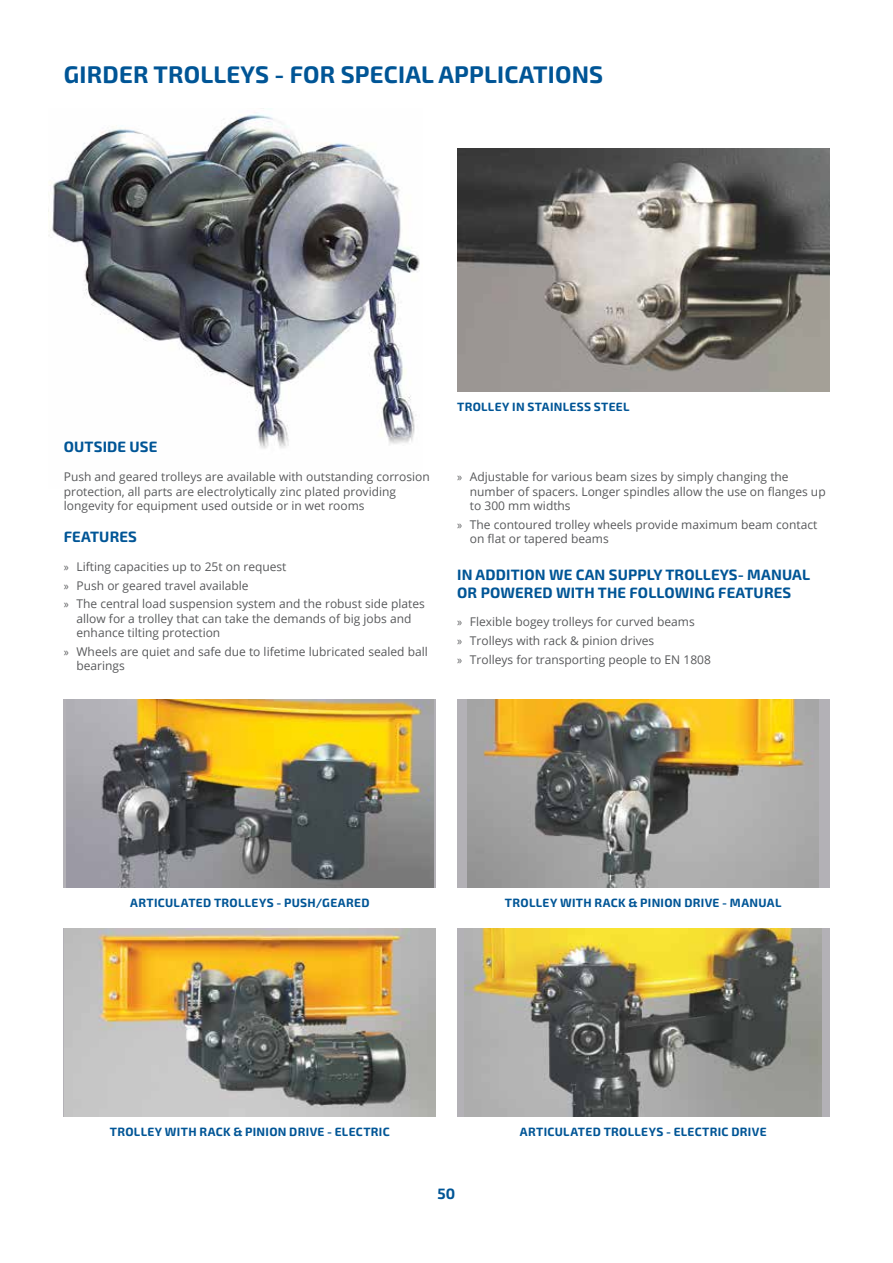
<style>
.page{position:relative;width:893px;height:1263px;background:#fff}
.page>*{position:absolute;margin:0;border:0;box-sizing:border-box;transform-origin:0 0}
.t1{font:700 24px "Exo 2.0";letter-spacing:.01em;color:#005596}
.t2{font:700 15px/18px "Exo 2.0";letter-spacing:.01em;color:#005596}
.t3{font:12px/14.4px "Open Sans";color:#58595b}
.t4{font:700 12px "Exo 2.0";letter-spacing:.03em;color:#005596}
.s1{font-family:"Myriad Pro"}
</style>
<div class="page">
<img style="left:457px;top:149px;width:372px;height:242px">
<img style="left:48px;top:108px;width:372px;height:341px">
<img style="left:66px;top:699px;width:367px;height:189px">
<div style="left:457px;top:699px;width:372px;height:189px;background:#b3b1b6"></div>
<img style="left:468px;top:699px;width:351px;height:189px">
<img style="left:64px;top:928px;width:371px;height:188px">
<div style="left:457px;top:928px;width:372px;height:188px;background:#b3b1b6"></div>
<img style="left:464px;top:928px;width:358px;height:188px">
<h1 class="t1" style="left:64px;top:60px;width:541px">GIRDER TROLLEYS - FOR SPECIAL APPLICATIONS</h1>
<p class="t2" style="left:64px;top:438px;width:94px">OUTSIDE USE</p>
<p class="t3" style="left:64px;top:469px;width:368px">Push and geared trolleys are available with outstanding corrosion protection, all parts are electrolytically zinc plated providing longevity for equipment used outside or in wet rooms</p>
<p class="t2" style="left:64px;top:528px;width:28px">FEATUR</p>
<p class="t2" style="left:119px;top:528px;width:18px">ES</p>
<p class="t3" style="left:64px;top:557px;width:362px;line-height:18.6px"><span class="s1">»</span> Lifting capacities up to 25t on request<br><span class="s1">»</span> Push or geared travel available<br><span class="s1">»</span> The central load suspension system and the robust side plates</p>
<p class="t3" style="left:77px;top:611px;width:336px">allow for a trolley that can take the demands of big jobs and enhance tilting protection</p>
<p class="t3" style="left:77px;top:644px;width:353px;text-indent:-13px"><span class="s1">»</span> Wheels are quiet and safe due to lifetime lubricated sealed ball bearings</p>
<p class="t4" style="left:457px;top:399px;width:16px">TROLL</p>
<p class="t4" style="left:495px;top:399px;width:48px">EY IN STAINL</p>
<p class="t4" style="left:569px;top:399px;width:60px">ESS STEEL</p>
<p class="t3" style="left:470px;top:469px;width:357px;text-indent:-13px"><span class="s1">»</span> Adjustable for various beam sizes by simply changing the number of spacers. Longer spindles allow the use on flanges up to 300 mm widths</p>
<p class="t3" style="left:470px;top:517px;width:349px;text-indent:-13px"><span class="s1">»</span> The contoured trolley wheels provide maximum beam contact on flat or tapered beams</p>
<p class="t2" style="left:457px;top:566px;width:354px">IN ADDITION WE CAN SUPPLY TROLLEYS- MANUAL<br>OR POWERED WITH THE FOLLOWING FEATURES</p>
<p class="t3" style="left:457px;top:612px;width:255px;line-height:18.6px"><span class="s1">»</span> Flexible bogey trolleys for curved beams<br><span class="s1">»</span> Trolleys with rack &amp; pinion drives<br><span class="s1">»</span> Trolleys for transporting people to EN 1808</p>
<p class="t4" style="left:130px;top:895px;width:17px">ARTICULAT</p>
<p class="t4" style="left:196px;top:895px;width:27px">ED TROLL</p>
<p class="t4" style="left:252px;top:895px;width:41px">EYS - PUS</p>
<p class="t4" style="left:307px;top:895px;width:62px">H/GEARED</p>
<p class="t4" style="left:505px;top:895px;width:16px">TROLL</p>
<p class="t4" style="left:542px;top:895px;width:27px">EY WIT</p>
<p class="t4" style="left:583px;top:895px;width:72px">H RACK &amp; PINION</p>
<p class="t4" style="left:684px;top:895px;width:55px">DRIVE - MANUAL</p>
<p class="t4" style="left:110px;top:1124px;width:16px">TROLL</p>
<p class="t4" style="left:147px;top:1124px;width:27px">EY WIT</p>
<p class="t4" style="left:188px;top:1124px;width:72px">H RACK &amp; PINION</p>
<p class="t4" style="left:289px;top:1124px;width:75px">DRIVE - ELECTRIC</p>
<p class="t4" style="left:520px;top:1124px;width:17px">ARTICULAT</p>
<p class="t4" style="left:586px;top:1124px;width:27px">ED TROLL</p>
<p class="t4" style="left:641px;top:1124px;width:62px">EYS - ELECTRIC</p>
<p class="t4" style="left:731px;top:1124px;width:37px">DRIVE</p>
<p class="t2" style="left:438px;top:1185px;width:19px">50</p>
</div>
